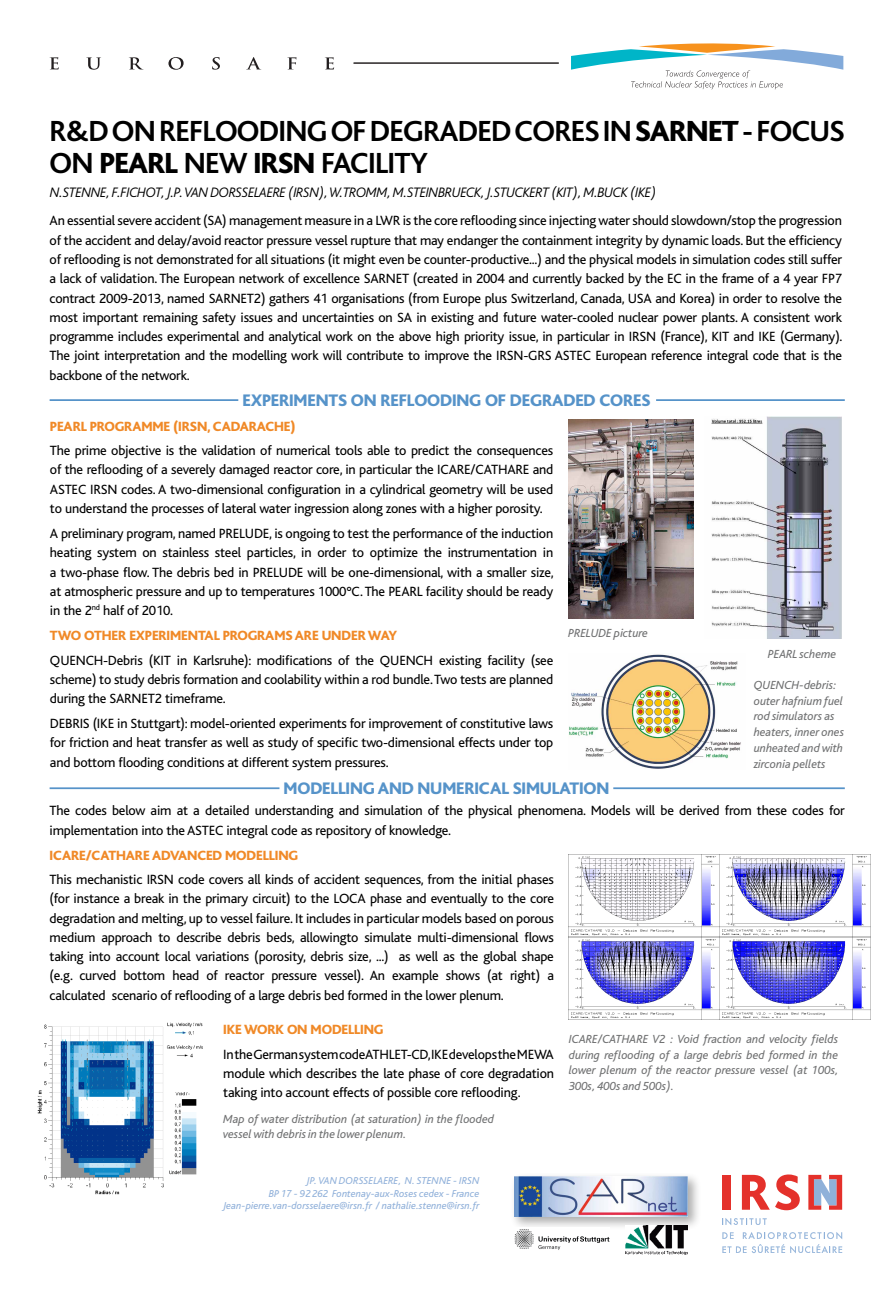
<style>
.page{position:relative;width:893px;height:1290px;background:#fff}
.page>*{position:absolute;margin:0;border:0;box-sizing:border-box;transform-origin:0 0}
.t1{font:700 30.45px/31.5px "Bliss";letter-spacing:-.025em;color:#000}
.t2{font:800 17.5px "Bliss";letter-spacing:-.01em;color:#5693c9}
.t3{font:italic 300 14.35px "Bliss";letter-spacing:-.025em;color:#000}
.t4{font:14px/19.2px "Bliss";letter-spacing:-.015em;color:#000;text-align:justify}
.t5{font:800 14px "Bliss";letter-spacing:-.01em;color:#f08927}
.t6{font:italic 12.25px/15.7px "Bliss";letter-spacing:-.005em;color:#707172}
.t7{font:italic 10.5px/12.6px "Bliss";color:#91b1da;text-align:right}
.s1{font-weight:800}
</style>
<div class="page">
<svg style="left:50px;top:57px;width:9px;height:12px"></svg>
<svg style="left:86px;top:57px;width:15px;height:13px"></svg>
<svg style="left:129px;top:57px;width:13px;height:12px"></svg>
<svg style="left:168px;top:57px;width:16px;height:13px"></svg>
<svg style="left:212px;top:57px;width:8px;height:13px"></svg>
<svg style="left:247px;top:57px;width:13px;height:12px"></svg>
<svg style="left:287px;top:57px;width:9px;height:12px"></svg>
<svg style="left:325px;top:57px;width:9px;height:12px"></svg>
<hr style="left:354px;top:62px;width:205px;height:2px;background:#231f20">
<svg style="left:571px;top:43px;width:272px;height:46px"></svg>
<div style="left:722px;top:1175px;width:8px;height:35px;background:#e4312b"></div>
<svg style="left:742px;top:1174px;width:58px;height:36px"></svg>
<svg style="left:808px;top:1175px;width:34px;height:35px"></svg>
<svg style="left:722px;top:1218px;width:45px;height:7px"></svg>
<svg style="left:722px;top:1232px;width:120px;height:21px"></svg>
<div style="left:510px;top:1172px;width:191px;height:58px;background:#000;opacity:.33"></div>
<img style="left:514px;top:1176px;width:173px;height:40px">
<img style="left:514px;top:1227px;width:95px;height:23px">
<img style="left:625px;top:1225px;width:62px;height:29px">
<img style="left:37px;top:1022px;width:166px;height:173px">
<hr style="left:613px;top:787px;width:232px;height:2px;background:#5693c9">
<hr style="left:50px;top:787px;width:229px;height:2px;background:#5693c9">
<img style="left:711px;top:417px;width:130px;height:222px">
<img style="left:568px;top:654px;width:173px;height:115px">
<img style="left:568px;top:420px;width:126px;height:198px">
<hr style="left:656px;top:399px;width:189px;height:2px;background:#5693c9">
<hr style="left:50px;top:399px;width:188px;height:2px;background:#5693c9">
<img style="left:569px;top:854px;width:301px;height:82px">
<img style="left:569px;top:938px;width:301px;height:82px">
<h1 class="t1" style="left:50px;top:116px;width:797px">R&amp;D ON REFLOODING OF DEGRADED CORES IN <span class="s1">SARNET</span> - FOCUS<br>ON <span class="s1">PEARL</span> NEW <span class="s1">IRSN</span> FACILITY</h1>
<p class="t3" style="left:50px;top:185px;width:608px">N.STENNE, F.FICHOT, J.P. VAN DORSSELAERE (IRSN), W.TROMM, M.STEINBRUECK, J.STUCKERT (KIT), M.BUCK (IKE)</p>
<p class="t4" style="left:50px;top:212px;width:794px">An essential severe accident (SA) management measure in a LWR is the core reflooding since injecting water should slowdown/stop the progression of the accident and delay/avoid reactor pressure vessel rupture that may endanger the containment integrity by dynamic loads. But the efficiency of reflooding is not demonstrated for all situations (it might even be counter-productive...) and the physical models in simulation codes still suffer a lack of validation. The European network of excellence SARNET (created in 2004 and currently backed by the EC in the frame of a 4 year FP7 contract 2009-2013, named SARNET2) gathers 41 organisations (from Europe plus Switzerland, Canada, USA and Korea) in order to resolve the most important remaining safety issues and uncertainties on SA in existing and future water-cooled nuclear power plants. A consistent work programme includes experimental and analytical work on the above high priority issue, in particular in IRSN (France), KIT and IKE (Germany).<br>The joint interpretation and the modelling work will contribute to improve the IRSN-GRS ASTEC European reference integral code that is the backbone of the network.</p>
<p class="t2" style="left:243px;top:391px;width:409px">EXPERIMENTS ON REFLOODING OF DEGRADED CORES</p>
<p class="t5" style="left:50px;top:419px;width:247px">PEARL PROGRAMME (IRSN, CADARACHE)</p>
<p class="t4" style="left:50px;top:441px;width:505px">The prime objective is the validation of numerical tools able to predict the consequences of the reflooding of a severely damaged reactor core, in particular the ICARE/CATHARE and ASTEC IRSN codes. A two-dimensional configuration in a cylindrical geometry will be used to understand the processes of lateral water ingression along zones with a higher porosity.</p>
<p class="t4" style="left:50px;top:524px;width:505px">A preliminary program, named PRELUDE, is ongoing to test the performance of the induction heating system on stainless steel particles, in order to optimize the instrumentation in a two-phase flow. The debris bed in PRELUDE will be one-dimensional, with a smaller size, at atmospheric pressure and up to temperatures 1000°C. The PEARL facility should be ready in the 2<sup>nd</sup> half of 2010.</p>
<p class="t5" style="left:50px;top:628px;width:349px">TWO OTHER EXPERIMENTAL PROGRAMS ARE UNDER WAY</p>
<p class="t4" style="left:50px;top:650px;width:505px">QUENCH-Debris (KIT in Karlsruhe): modifications of the QUENCH existing facility (see scheme) to study debris formation and coolability within a rod bundle. Two tests are planned during the SARNET2 timeframe.</p>
<p class="t4" style="left:50px;top:714px;width:505px">DEBRIS (IKE in Stuttgart): model-oriented experiments for improvement of constitutive laws for friction and heat transfer as well as study of specific two-dimensional effects under top and bottom flooding conditions at different system pressures.</p>
<p class="t6" style="left:568px;top:625px;width:81px">PRELUDE picture</p>
<p class="t2" style="left:284px;top:779px;width:327px">MODELLING AND NUMERICAL SIMULATION</p>
<p class="t6" style="left:768px;top:646px;width:70px">PEARL scheme</p>
<p class="t6" style="left:754px;top:677px;width:92px">QUENCH-debris: outer hafnium fuel rod simulators as heaters, inner ones unheated and with zirconia pellets</p>
<p class="t4" style="left:50px;top:801px;width:797px">The codes below aim at a detailed understanding and simulation of the physical phenomena. Models will be derived from these codes for implementation into the ASTEC integral code as repository of knowledge.</p>
<p class="t5" style="left:50px;top:848px;width:250px">ICARE/CATHARE ADVANCED MODELLING</p>
<p class="t4" style="left:50px;top:870px;width:506px">This mechanistic IRSN code covers all kinds of accident sequences, from the initial phases (for instance a break in the primary circuit) to the LOCA phase and eventually to the core degradation and melting, up to vessel failure. It includes in particular models based on porous medium approach to describe debris beds, allowingto simulate multi-dimensional flows taking into account local variations (porosity, debris size, ...) as well as the global shape (e.g. curved bottom head of reactor pressure vessel). An example shows (at right) a calculated scenario of reflooding of a large debris bed formed in the lower plenum.</p>
<p class="t5" style="left:223px;top:1022px;width:162px">IKE WORK ON MODELLING</p>
<p class="t4" style="left:223px;top:1044px;width:332px">In the German system code ATHLET-CD, IKE develops the MEWA module which describes the late phase of core degradation taking into account effects of possible core reflooding.</p>
<p class="t6" style="left:223px;top:1111px;width:272px">Map of water distribution (at saturation) in the flooded vessel with debris in the lower plenum.</p>
<p class="t7" style="left:223px;top:1175px;width:258px">JP. VAN DORSSELAERE, N. STENNE - IRSN<br>BP 17 - 92262 Fontenay-aux-Roses cedex - France<br>Jean-pierre.van-dorsselaere@irsn.fr / nathalie.stenne@irsn.fr</p>
<p class="t6" style="left:569px;top:1031px;width:271px;text-align:justify">ICARE/CATHARE V2 : Void fraction and velocity fields during reflooding of a large debris bed formed in the lower plenum of the reactor pressure vessel (at 100s, 300s, 400s and 500s).</p>
</div>
